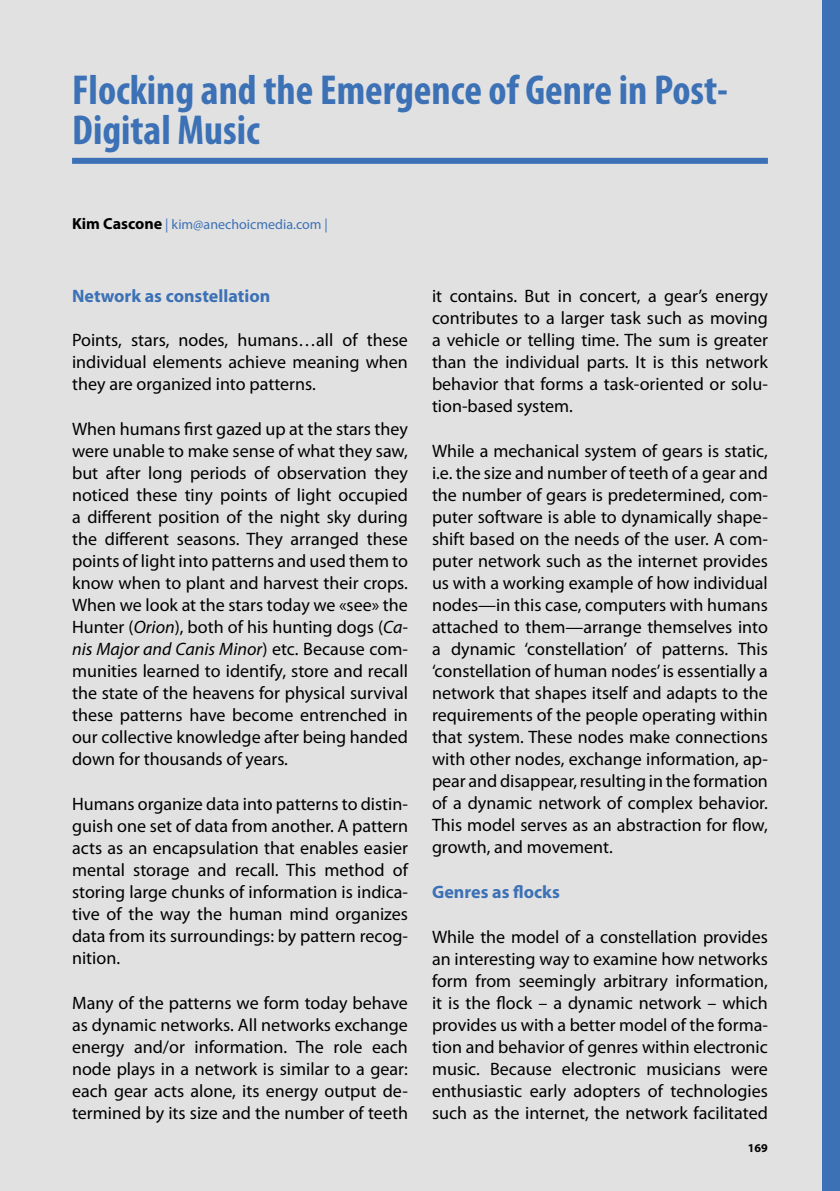
<style>
.page{position:relative;width:840px;height:1191px;background:#fff}
.page>*{position:absolute;margin:0;border:0;box-sizing:border-box;transform-origin:0 0}
.t1{font:700 condensed 42px/40px "Myriad Pro";color:#3c71b6}
.t2{font:18px/22px "Myriad Pro";color:#000;text-align:justify}
.t3{font:700 18px "Myriad Pro";color:#3c71b6}
.t4{font:14px "Myriad Pro";color:#3c71b6}
.t5{font:700 12px "Myriad Pro";color:#000}
.s1{font-weight:700;font-size:16px;color:#000}
.s2{font-style:italic}
</style>
<div class="page">
<div style="left:0;top:0;width:839px;height:1191px;background:#e1e1e1"></div>
<div style="left:822px;top:0;width:17px;height:1191px;background:#3c71b6"></div>
<div style="left:72px;top:158px;width:695px;height:6px;background:#3c71b6"></div>
<h1 class="t1" style="left:72px;top:70px;width:657px">Flocking and the Emergence of Genre in Post-<br>Digital Music</h1>
<p class="t4" style="left:72px;top:217px;width:257px"><span class="s1">Kim Cascone</span> | kim@anechoicmedia.com |</p>
<p class="t3" style="left:72px;top:285px;width:199px">Network as constellation</p>
<p class="t2" style="left:72px;top:330px;width:337px">Points, stars, nodes, humans…all of these individual elements achieve meaning when they are organized into patterns.</p>
<p class="t2" style="left:72px;top:418px;width:337px">When humans first gazed up at the stars they were unable to make sense of what they saw, but after long periods of observation they noticed these tiny points of light occupied a different position of the night sky during the different seasons. They arranged these points of light into patterns and used them to know when to plant and harvest their crops.<br>When we look at the stars today we «see» the Hunter (<span class="s2">Orion</span>), both of his hunting dogs (<span class="s2">Ca&shy;nis Major and Canis Minor</span>) etc. Because com&shy;munities learned to identify, store and recall the state of the heavens for physical survival these patterns have become entrenched in our collective knowledge after being handed down for thousands of years.</p>
<p class="t2" style="left:72px;top:793px;width:337px">Humans organize data into patterns to distin&shy;guish one set of data from another. A pattern acts as an encapsulation that enables easier mental storage and recall. This method of storing large chunks of information is indica&shy;tive of the way the human mind organizes data from its surroundings: by pattern recog&shy;nition.</p>
<p class="t2" style="left:72px;top:992px;width:337px">Many of the patterns we form today behave as dynamic networks. All networks exchange energy and/or information. The role each node plays in a network is similar to a gear: each gear acts alone, its energy output de&shy;termined by its size and the number of teeth</p>
<p class="t2" style="left:432px;top:285px;width:337px">it contains. But in concert, a gear’s energy contributes to a larger task such as moving a vehicle or telling time. The sum is greater than the individual parts. It is this network behavior that forms a task-oriented or solu&shy;tion-based system.</p>
<p class="t2" style="left:432px;top:440px;width:337px">While a mechanical system of gears is static, i.e. the size and number of teeth of a gear and the number of gears is predetermined, com&shy;puter software is able to dynamically shape&shy;shift based on the needs of the user. A com&shy;puter network such as the internet provides us with a working example of how individual nodes—in this case, computers with humans attached to them—arrange themselves into a dynamic ‘constellation’ of patterns. This ‘constellation of human nodes’ is essentially a network that shapes itself and adapts to the requirements of the people operating within that system. These nodes make connections with other nodes, exchange information, ap&shy;pear and disappear, resulting in the formation of a dynamic network of complex behavior.<br>This model serves as an abstraction for flow, growth, and movement.</p>
<p class="t3" style="left:432px;top:881px;width:129px">Genres as flocks</p>
<p class="t2" style="left:432px;top:926px;width:337px">While the model of a constellation provides an interesting way to examine how networks form from seemingly arbitrary information, it is the flock – a dynamic network – which provides us with a better model of the forma&shy;tion and behavior of genres within electronic music. Because electronic musicians were enthusiastic early adopters of technologies such as the internet, the network facilitated</p>
<p class="t5" style="left:747px;top:1141px;width:21px">169</p>
</div>
